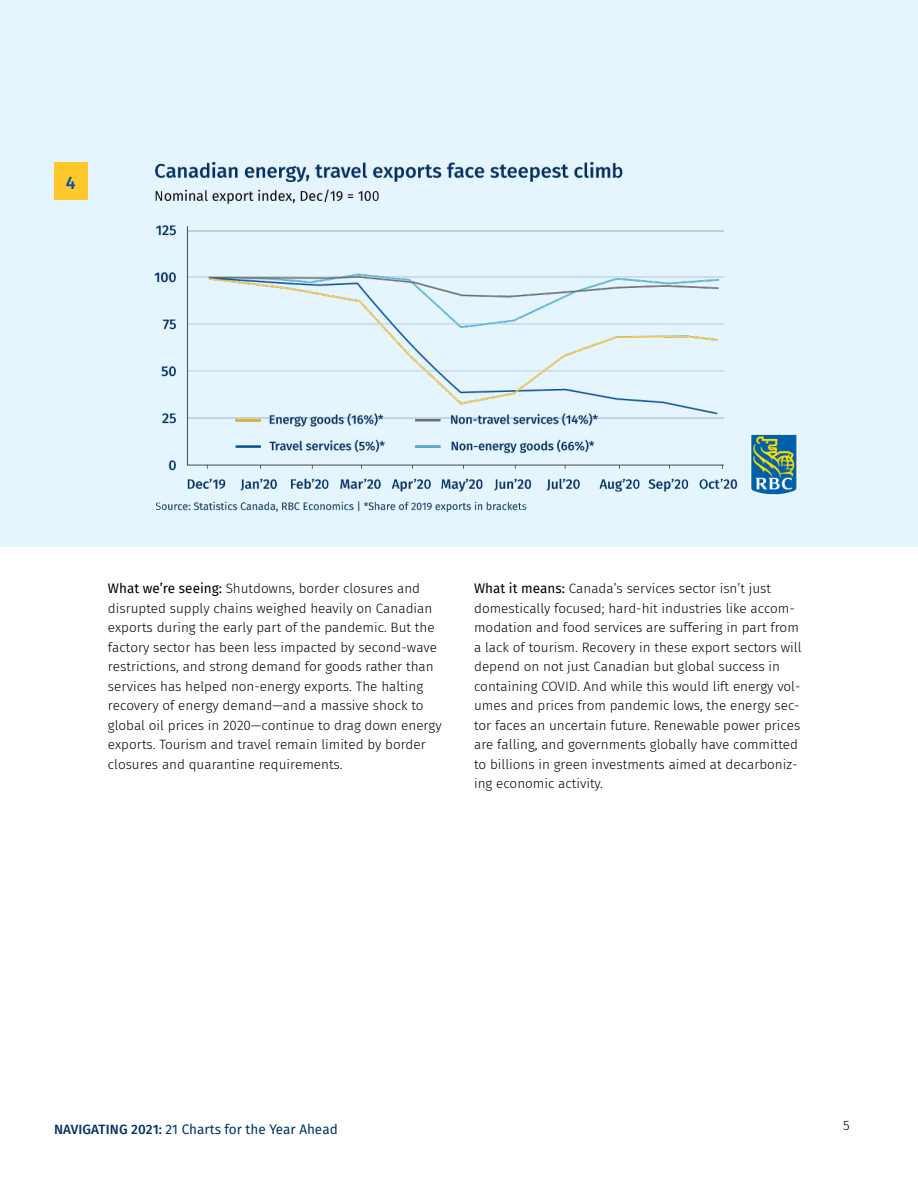
<style>
.page{position:relative;width:918px;height:1188px;background:#fff}
.page>*{position:absolute;margin:0;border:0;box-sizing:border-box;transform-origin:0 0}
.t1{font:500 18px "Fira Sans";color:#0453a3}
.t2{font:300 13.5px/19.5px "Fira Sans";color:#000}
.t3{font:13.5px "Fira Sans";color:#003168}
.s1{font-weight:400}
.s2{font-weight:500}
</style>
<div class="page">
<div style="left:0;top:0;width:918px;height:546px;background:#e4f5fd"></div>
<img style="left:154px;top:161px;width:644px;height:352px">
<div style="left:54px;top:162px;width:33px;height:37px;background:#ffc82c"></div>
<h1 class="t1" style="left:66px;top:168px;width:11px">4</h1>
<p class="t2" style="left:108px;top:579px;width:335px"><span class="s1">What we’re seeing:</span> Shutdowns, border closures and disrupted supply chains weighed heavily on Canadian exports during the early part of the pandemic. But the factory sector has been less impacted by second-wave restrictions, and strong demand for goods rather than services has helped non-energy exports. The halting recovery of energy demand—and a massive shock to global oil prices in 2020—continue to drag down energy exports. Tourism and travel remain limited by border closures and quarantine requirements.</p>
<p class="t2" style="left:474px;top:579px;width:329px"><span class="s1">What it means:</span> Canada’s services sector isn’t just domestically focused; hard-hit industries like accom&shy;modation and food services are suffering in part from a lack of tourism. Recovery in these export sectors will depend on not just Canadian but global success in containing COVID. And while this would lift energy vol&shy;umes and prices from pandemic lows, the energy sec&shy;tor faces an uncertain future. Renewable power prices are falling, and governments globally have committed to billions in green investments aimed at decarboniz&shy;ing economic activity.</p>
<p class="t3" style="left:54px;top:1119px;width:285px"><span class="s2">NAVIGATING 2021:</span> 21 Charts for the Year Ahead</p>
<p class="t2" style="left:843px;top:1116px;width:8px">5</p>
</div>
